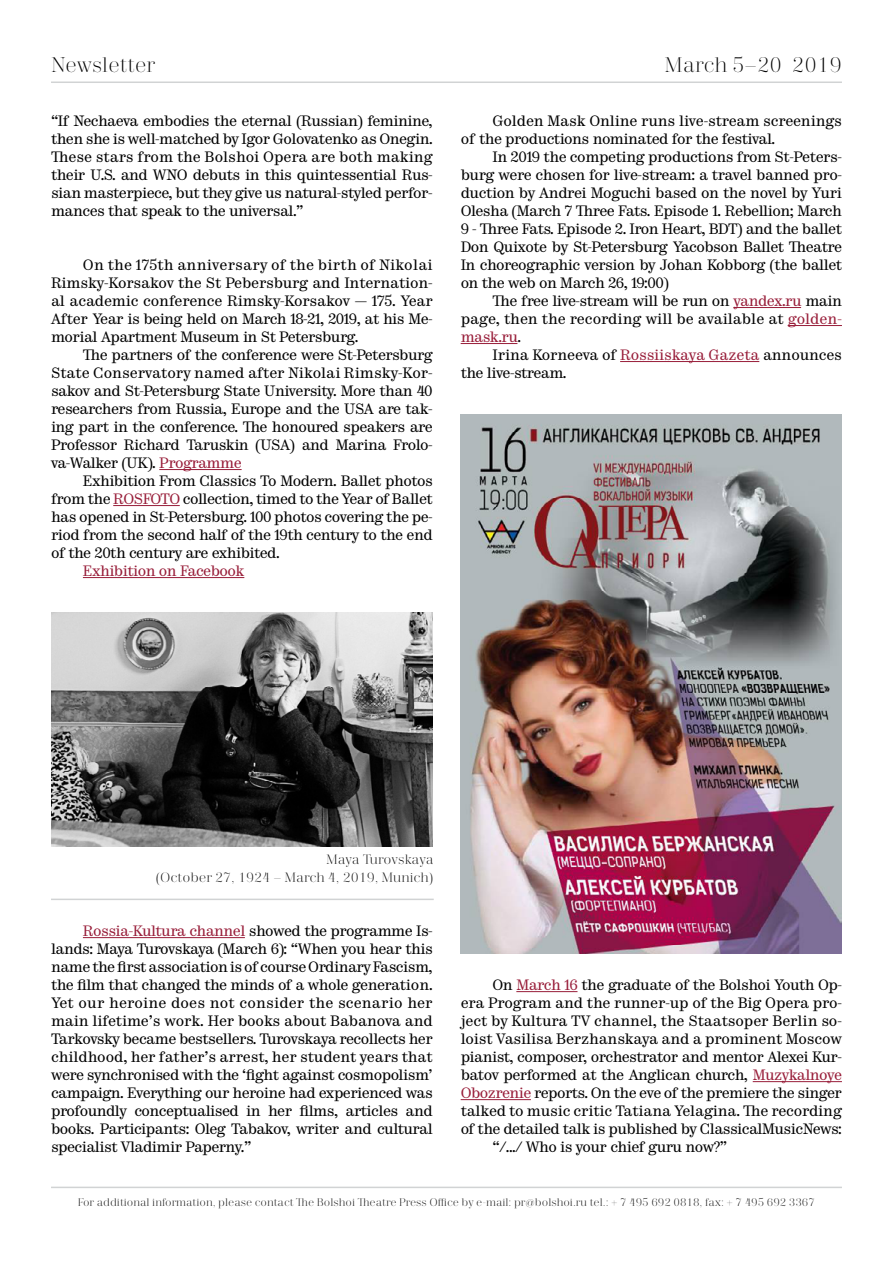
<style>
.page{position:relative;width:893px;height:1263px;background:#fff}
.page>*{position:absolute;margin:0;border:0;box-sizing:border-box;transform-origin:0 0}
.t1{font:300 21px "Trivia Serif";color:#000}
.t2{font:15px/18px "Trivia Serif 10 Demo";letter-spacing:-.035em;color:#000;text-align:justify}
.t3{font:15px/18px "Trivia Serif 10 Demo";letter-spacing:-.01em;color:#000}
.t4{font:15px "Trivia Serif 10 Demo";letter-spacing:-.005em;color:#000}
.t5{font:15px "Trivia Serif 10 Demo";letter-spacing:-.035em;color:#981d39}
.t6{font:300 13.5px/18px "Trivia Serif";color:#000;text-align:right}
.t7{font:300 10.95px "Trivia Serif";color:#000}
.s1{color:#981d39}
</style>
<div class="page">
<hr style="left:51px;top:81px;width:791px;height:2px;background:#d1d3d4">
<hr style="left:51px;top:1187px;width:791px;height:1px;background:#d1d3d4">
<hr style="left:733px;top:307px;width:68px;height:1px;background:#981d39">
<hr style="left:788px;top:325px;width:54px;height:1px;background:#981d39">
<hr style="left:461px;top:343px;width:56px;height:1px;background:#981d39">
<hr style="left:620px;top:361px;width:139px;height:1px;background:#981d39">
<hr style="left:159px;top:469px;width:83px;height:1px;background:#981d39">
<hr style="left:113px;top:505px;width:67px;height:1px;background:#981d39">
<hr style="left:83px;top:577px;width:161px;height:1px;background:#981d39">
<img style="left:51px;top:612px;width:382px;height:234px">
<hr style="left:51px;top:899px;width:383px;height:1px;background:#d1d3d4">
<hr style="left:83px;top:937px;width:162px;height:1px;background:#981d39">
<img style="left:461px;top:414px;width:381px;height:540px">
<hr style="left:516px;top:991px;width:61px;height:1px;background:#981d39">
<hr style="left:753px;top:1081px;width:89px;height:1px;background:#981d39">
<hr style="left:461px;top:1099px;width:70px;height:1px;background:#981d39">
<h1 class="t1" style="left:51px;top:54px;width:106px">Newsletter</h1>
<h1 class="t1" style="left:665px;top:54px;width:179px">March 5–20 2019</h1>
<p class="t2" style="left:51px;top:113px;width:383px">“If Nechaeva embodies the eternal (Russian) feminine, then she is well-matched by Igor Golovatenko as Onegin.<br>These stars from the Bolshoi Opera are both making their U.S. and WNO debuts in this quintessential Rus&shy;sian masterpiece, but they give us natural-styled perfor&shy;mances that speak to the universal.”</p>
<p class="t2" style="left:51px;top:257px;width:383px;text-indent:32px">On the 175th anniversary of the birth of Nikolai Rimsky-Korsakov the St Pebersburg and Internation&shy;al academic conference Rimsky-Korsakov — 175. Year After Year is being held on March 18-21, 2019, at his Me&shy;morial Apartment Museum in St Petersburg.</p>
<p class="t2" style="left:51px;top:347px;width:383px;text-indent:32px">The partners of the conference were St-Petersburg State Conservatory named after Nikolai Rimsky-Kor&shy;sakov and St-Petersburg State University. More than 40 researchers from Russia, Europe and the USA are tak&shy;ing part in the conference. The honoured speakers are Professor Richard Taruskin (USA) and Marina Frolo&shy;va-Walker (UK). <span class="s1">Programme</span></p>
<p class="t2" style="left:51px;top:473px;width:383px;text-indent:32px">Exhibition From Classics To Modern. Ballet photos from the <span class="s1">ROSFOTO</span> collection, timed to the Year of Ballet has opened in St-Petersburg. 100 photos covering the pe&shy;riod from the second half of the 19th century to the end of the 20th century are exhibited.</p>
<p class="t5" style="left:83px;top:562px;width:163px">Exhibition on Facebook</p>
<p class="t2" style="left:461px;top:113px;width:383px;text-indent:32px">Golden Mask Online runs live-stream screenings of the productions nominated for the festival.</p>
<p class="t2" style="left:461px;top:149px;width:383px;text-indent:32px">In 2019 the competing productions from St-Peters&shy;burg were chosen for live-stream: a travel banned pro&shy;duction by Andrei Moguchi based on the novel by Yuri Olesha (March 7 Three Fats. Episode 1. Rebellion; March 9 - Three Fats. Episode 2. Iron Heart, BDT) and the ballet Don Quixote by St-Petersburg Yacobson Ballet Theatre In choreographic version by Johan Kobborg (the ballet on the web on March 26, 19:00)</p>
<p class="t2" style="left:461px;top:293px;width:383px;text-indent:32px">The free live-stream will be run on <span class="s1">yandex.ru</span> main page, then the recording will be available at <span class="s1">golden&shy;mask.ru</span>.</p>
<p class="t3" style="left:461px;top:347px;width:383px;text-indent:32px">Irina Korneeva of <span class="s1">Rossiiskaya Gazeta</span> announces the live-stream.</p>
<p class="t6" style="left:155px;top:851px;width:280px">Maya Turovskaya<br>(October 27, 1924 – March 4, 2019, Munich)</p>
<p class="t2" style="left:51px;top:923px;width:383px;text-indent:32px"><span class="s1">Rossia-Kultura channel</span> showed the programme Is&shy;lands: Maya Turovskaya (March 6): “When you hear this name the first association is of course Ordinary Fascism, the film that changed the minds of a whole generation.<br>Yet our heroine does not consider the scenario her main lifetime’s work. Her books about Babanova and Tarkovsky became bestsellers. Turovskaya recollects her childhood, her father’s arrest, her student years that were synchronised with the ‘fight against cosmopolism’ campaign. Everything our heroine had experienced was profoundly conceptualised in her films, articles and books. Participants: Oleg Tabakov, writer and cultural specialist Vladimir Paperny.”</p>
<p class="t2" style="left:493px;top:977px;width:351px">On <span class="s1">March 16</span> the graduate of the Bolshoi Youth Op-</p>
<p class="t3" style="left:461px;top:995px;width:383px">era Program and the runner-up of the Big Opera pro-</p>
<p class="t4" style="left:461px;top:1012px;width:383px">ject by Kultura TV channel, the Staatsoper Berlin so-</p>
<p class="t3" style="left:461px;top:1031px;width:383px">loist Vasilisa Berzhanskaya and a prominent Moscow</p>
<p class="t2" style="left:461px;top:1049px;width:383px">pianist, composer, orchestrator and mentor Alexei Kur-</p>
<p class="t2" style="left:461px;top:1067px;width:383px">batov performed at the Anglican church, <span class="s1">Muzykalnoye</span></p>
<p class="t2" style="left:461px;top:1085px;width:383px"><span class="s1">Obozrenie</span> reports. On the eve of the premiere the singer</p>
<p class="t3" style="left:461px;top:1103px;width:383px">talked to music critic Tatiana Yelagina. The recording</p>
<p class="t2" style="left:461px;top:1121px;width:383px">of the detailed talk is published by ClassicalMusicNews:</p>
<p class="t2" style="left:493px;top:1139px;width:236px">“/.../ Who is your chief guru now?”</p>
<p class="t7" style="left:78px;top:1196px;width:739px">For additional information, please contact The Bolshoi Theatre Press Office by e-mail: pr@bolshoi.ru tel.: + 7 495 692 0818, fax: + 7 495 692 3367</p>
</div>
